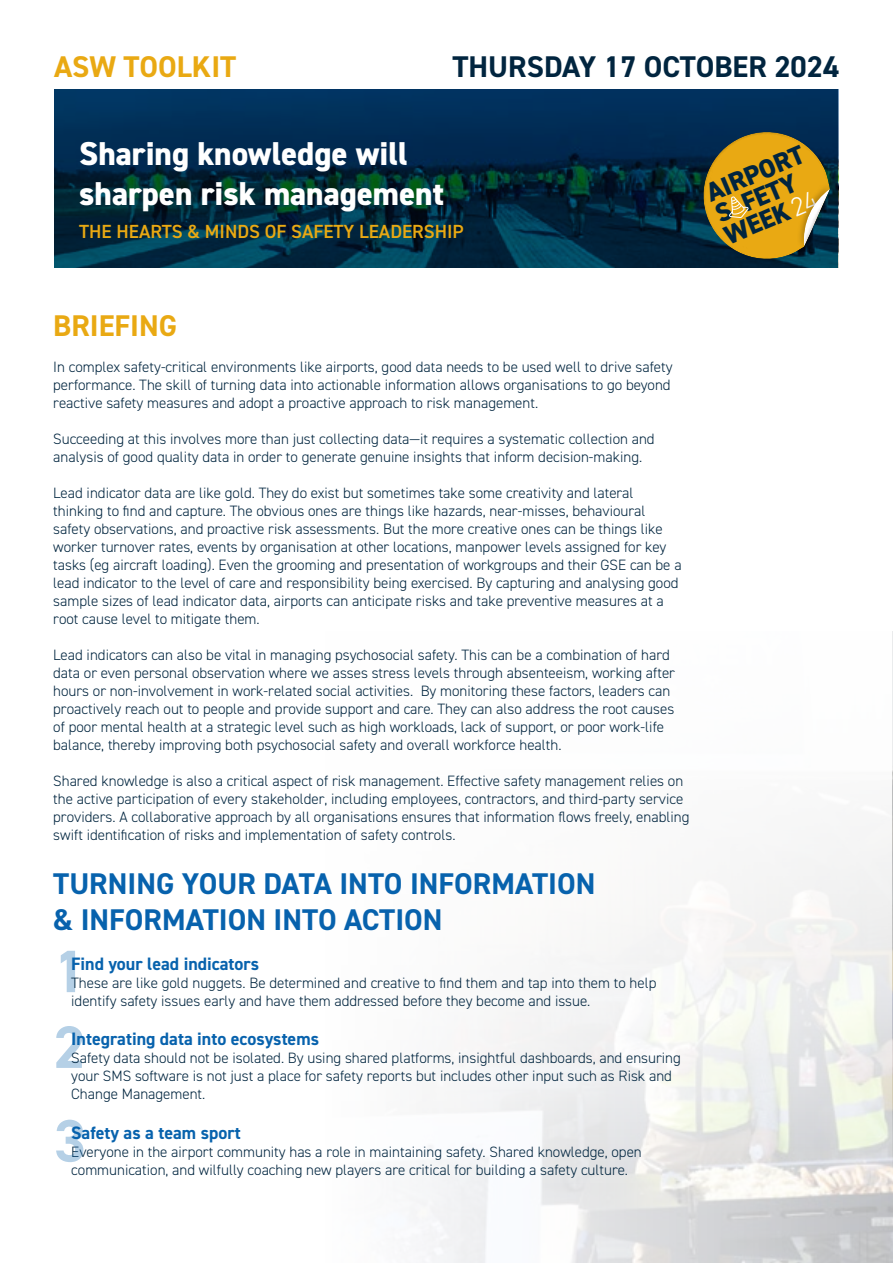
<style>
.page{position:relative;width:893px;height:1263px;background:#fff}
.page>*{position:absolute;margin:0;border:0;box-sizing:border-box;transform-origin:0 0}
.t1{font:700 60px/75.8px "DIN2014";color:#0762ad}
.t2{font:800 33.15px/39.8px "DIN2014";color:#fff}
.t3{font:700 30px/36px "DIN2014";color:#0762ad}
.t4{font:700 30px "DIN2014";color:#01253f}
.t5{font:700 30px "DIN2014";color:#e9a913}
.t6{font:800 26.4px/23.2px "DIN2014";color:#01253f}
.t7{font:600 19.05px "DIN2014";color:#e9a913}
.t8{font:700 18px "DIN2014";color:#0762ad}
.t9{font:300 15px/18px "DIN2014";color:#01253f}
.s1{font-weight:300;color:#fff}
</style>
<div class="page">
<img style="left:54px;top:89px;width:784px;height:178px">
<svg style="left:681px;top:110px;width:158px;height:158px"></svg>
<h3 class="t5" style="left:54px;top:47px;width:184px">ASW TOOLKIT</h3>
<h3 class="t4" style="left:453px;top:47px;width:388px">THURSDAY 17 OCTOBER 2024</h3>
<h2 class="t2" style="left:79px;top:134px;width:366px">Sharing knowledge will sharpen risk management</h2>
<p class="t7" style="left:79px;top:218px;width:386px">THE HEARTS &amp; MINDS OF SAFETY LEADERSHIP</p>
<h3 class="t6" style="left:703px;top:183px;width:105px;rotate:-23deg">AIRPORT<br>S FETY<br>WEEK<span class="s1">24</span></h3>
<h3 class="t5" style="left:53px;top:306px;width:125px">BRIEFING</h3>
<p class="t9" style="left:53px;top:358px;width:621px">In complex safety-critical environments like airports, good data needs to be used well to drive safety performance. The skill of turning data into actionable information allows organisations to go beyond reactive safety measures and adopt a proactive approach to risk management.</p>
<p class="t9" style="left:53px;top:430px;width:603px">Succeeding at this involves more than just collecting data—it requires a systematic collection and analysis of good quality data in order to generate genuine insights that inform decision-making.</p>
<p class="t9" style="left:53px;top:484px;width:630px">Lead indicator data are like gold. They do exist but sometimes take some creativity and lateral thinking to find and capture. The obvious ones are things like hazards, near-misses, behavioural safety observations, and proactive risk assessments. But the more creative ones can be things like worker turnover rates, events by organisation at other locations, manpower levels assigned for key tasks (eg aircraft loading). Even the grooming and presentation of workgroups and their GSE can be a lead indicator to the level of care and responsibility being exercised. By capturing and analysing good sample sizes of lead indicator data, airports can anticipate risks and take preventive measures at a root cause level to mitigate them.</p>
<p class="t9" style="left:53px;top:646px;width:623px">Lead indicators can also be vital in managing psychosocial safety. This can be a combination of hard data or even personal observation where we asses stress levels through absenteeism, working after hours or non-involvement in work-related social activities. By monitoring these factors, leaders can proactively reach out to people and provide support and care. They can also address the root causes of poor mental health at a strategic level such as high workloads, lack of support, or poor work-life balance, thereby improving both psychosocial safety and overall workforce health.</p>
<p class="t9" style="left:53px;top:772px;width:638px">Shared knowledge is also a critical aspect of risk management. Effective safety management relies on the active participation of every stakeholder, including employees, contractors, and third-party service providers. A collaborative approach by all organisations ensures that information flows freely, enabling swift identification of risks and implementation of safety controls.</p>
<h3 class="t3" style="left:53px;top:865px;width:544px">TURNING YOUR DATA INTO INFORMATION &amp; INFORMATION INTO ACTION</h3>
<p class="t8" style="left:71px;top:951px;width:189px">Find your lead indicators</p>
<p class="t9" style="left:71px;top:973px;width:587px">These are like gold nuggets. Be determined and creative to find them and tap into them to help identify safety issues early and have them addressed before they become and issue.</p>
<p class="t8" style="left:71px;top:1027px;width:249px">Integrating data into ecosystems</p>
<p class="t9" style="left:71px;top:1049px;width:611px">Safety data should not be isolated. By using shared platforms, insightful dashboards, and ensuring your SMS software is not just a place for safety reports but includes other input such as Risk and<br>Change Management.</p>
<p class="t8" style="left:71px;top:1121px;width:171px">Safety as a team sport</p>
<p class="t9" style="left:71px;top:1143px;width:572px">Everyone in the airport community has a role in maintaining safety. Shared knowledge, open communication, and wilfully coaching new players are critical for building a safety culture.</p>
<h1 class="t1" style="left:53px;top:933px;width:34px">1<br>2</h1>
<h1 class="t1" style="left:54px;top:1102px;width:34px">3</h1>
</div>
